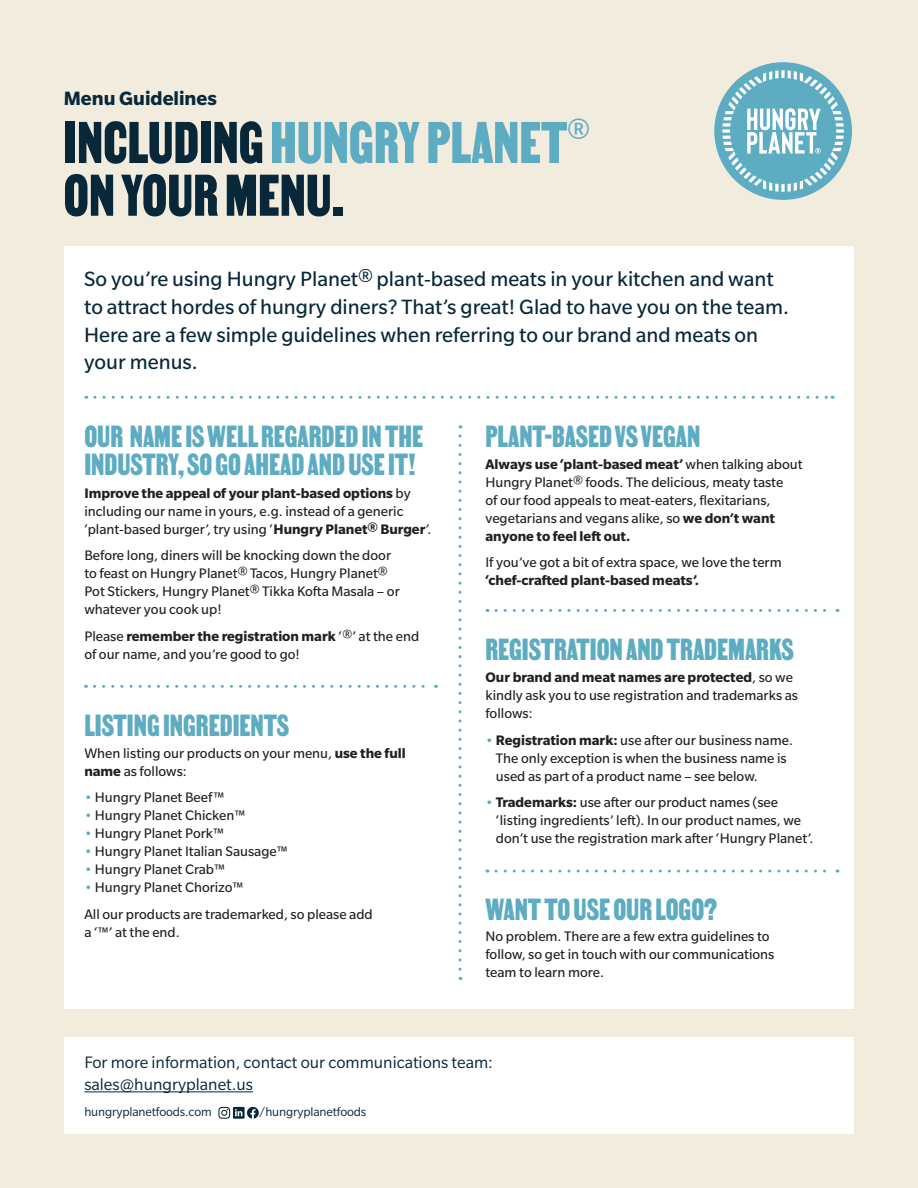
<style>
.page{position:relative;width:918px;height:1188px;background:#f1ecde}
.page>*{position:absolute;margin:0;border:0;box-sizing:border-box;transform-origin:0 0}
.t1{font:70.8px/52.8px "MARTIN";color:#082839}
.t2{font:36px/28.2px "MARTIN";color:#5eacc2}
.t3{font:22.5px/27.6px "Slate Pro";color:#082839}
.t4{font:700 21px "Slate Pro";color:#082839}
.t5{font:18px/21.6px "Slate Pro";color:#082839}
.t6{font:15px/18px "Slate Pro";color:#231f20}
.BODY_COPY{font:13.5px "Slate Pro";letter-spacing:-.01em;color:#082839}
.s1{color:#5eacc2}
.s2{font-weight:700}
</style>
<div class="page">
<div style="left:714px;top:62px;width:138px;height:138px;background:#5eacc2;border-radius:50%"></div>
<svg style="left:722px;top:70px;width:122px;height:122px"></svg>
<div style="left:64px;top:247px;width:789px;height:762px;background:#fff"></div>
<svg style="left:95px;top:396px;width:738px;height:3px;background:#d7eaef"></svg>
<svg style="left:459px;top:436px;width:3px;height:544px;background:#daecf1"></svg>
<svg style="left:94px;top:685px;width:343px;height:3px"></svg>
<svg style="left:496px;top:609px;width:342px;height:3px"></svg>
<svg style="left:496px;top:870px;width:342px;height:3px"></svg>
<div style="left:64px;top:1038px;width:789px;height:96px;background:#fff"></div>
<hr style="left:84px;top:1091px;width:169px;height:1px;background:#082839">
<svg style="left:218px;top:1107px;width:41px;height:12px"></svg>
<p class="t4" style="left:64px;top:86px;width:155px">Menu Guidelines</p>
<p class="t1" style="left:64px;top:115px;width:528px">INCLUDING <span class="s1">HUNGRY PLANET</span><sup>®<br></sup>ON YOUR MENU.</p>
<p class="t3" style="left:84px;top:265px;width:706px">So you’re using Hungry Planet® plant-based meats in your kitchen and want to attract hordes of hungry diners? That’s great! Glad to have you on the team.<br>Here are a few simple guidelines when referring to our brand and meats on your menus.</p>
<p class="t2" style="left:84px;top:422px;width:340px">OUR NAME IS WELL REGARDED IN THE<br>INDUSTRY, SO GO AHEAD AND USE IT!</p>
<p class="t6" style="left:84px;top:484px;width:349px"><span class="s2">Improve the appeal of your plant-based options</span> by including our name in yours, e.g. instead of a generic ‘plant-based burger’, try using ‘<span class="s2">Hungry Planet® Burger</span>’.</p>
<p class="t6" style="left:84px;top:547px;width:317px">Before long, diners will be knocking down the door to feast on Hungry Planet® Tacos, Hungry Planet® Pot Stickers, Hungry Planet® Tikka Kofta Masala – or whatever you cook up!</p>
<p class="t6" style="left:84px;top:627px;width:336px">Please <span class="s2">remember the registration mark</span> ‘®’ at the end of our name, and you’re good to go!</p>
<p class="t2" style="left:84px;top:711px;width:206px">LISTING INGREDIENTS</p>
<p class="t6" style="left:84px;top:744px;width:323px">When listing our products on your menu, <span class="s2">use the full name</span> as follows:</p>
<p class="t6" style="left:84px;top:789px;width:141px"><span class="s1">•</span> Hungry Planet Beef™</p>
<p class="t6" style="left:84px;top:807px;width:162px"><span class="s1">•</span> Hungry Planet Chicken™</p>
<p class="t6" style="left:84px;top:825px;width:141px"><span class="s1">•</span> Hungry Planet Pork™</p>
<p class="t6" style="left:84px;top:843px;width:205px"><span class="s1">•</span> Hungry Planet Italian Sausage™</p>
<p class="t6" style="left:84px;top:861px;width:142px"><span class="s1">•</span> Hungry Planet Crab™</p>
<p class="t6" style="left:84px;top:879px;width:160px"><span class="s1">•</span> Hungry Planet Chorizo™</p>
<p class="t6" style="left:84px;top:905px;width:290px">All our products are trademarked, so please add a ‘™’ at the end.</p>
<p class="t2" style="left:485px;top:422px;width:216px">PLANT-BASED VS VEGAN</p>
<p class="t6" style="left:485px;top:455px;width:319px"><span class="s2">Always use ‘plant-based meat’</span> when talking about Hungry Planet® foods. The delicious, meaty taste<br>of our food appeals to meat-eaters, flexitarians, vegetarians and vegans alike, so <span class="s2">we don’t want anyone to feel left out.</span></p>
<p class="t6" style="left:485px;top:553px;width:298px">If you’ve got a bit of extra space, we love the term <span class="s2">‘chef-crafted plant-based meats’.</span></p>
<p class="t2" style="left:485px;top:635px;width:310px">REGISTRATION AND TRADEMARKS</p>
<p class="t6" style="left:485px;top:668px;width:314px"><span class="s2">Our brand and meat names are protected</span>, so we kindly ask you to use registration and trademarks as follows:</p>
<p class="t6" style="left:496px;top:731px;width:298px;text-indent:-10px"><span class="s1">•</span> <span class="s2">Registration mark:</span> use after our business name.<br>The only exception is when the business name is used as part of a product name – see below.</p>
<p class="t6" style="left:496px;top:793px;width:319px;text-indent:-10px"><span class="s1">•</span> <span class="s2">Trademarks:</span> use after our product names (see ‘listing ingredients’ left). In our product names, we don’t use the registration mark after ‘Hungry Planet’.</p>
<p class="t2" style="left:485px;top:895px;width:233px">WANT TO USE OUR LOGO?</p>
<p class="t6" style="left:485px;top:927px;width:291px">No problem. There are a few extra guidelines to follow, so get in touch with our communications team to learn more.</p>
<p class="t5" style="left:84px;top:1052px;width:410px">For more information, contact our communications team: sales@hungryplanet.us</p>
<p class="BODY_COPY" style="left:84px;top:1105px;width:129px">hungryplanetfoods.com</p>
<p class="BODY_COPY" style="left:259px;top:1105px;width:109px">/hungryplanetfoods</p>
</div>
